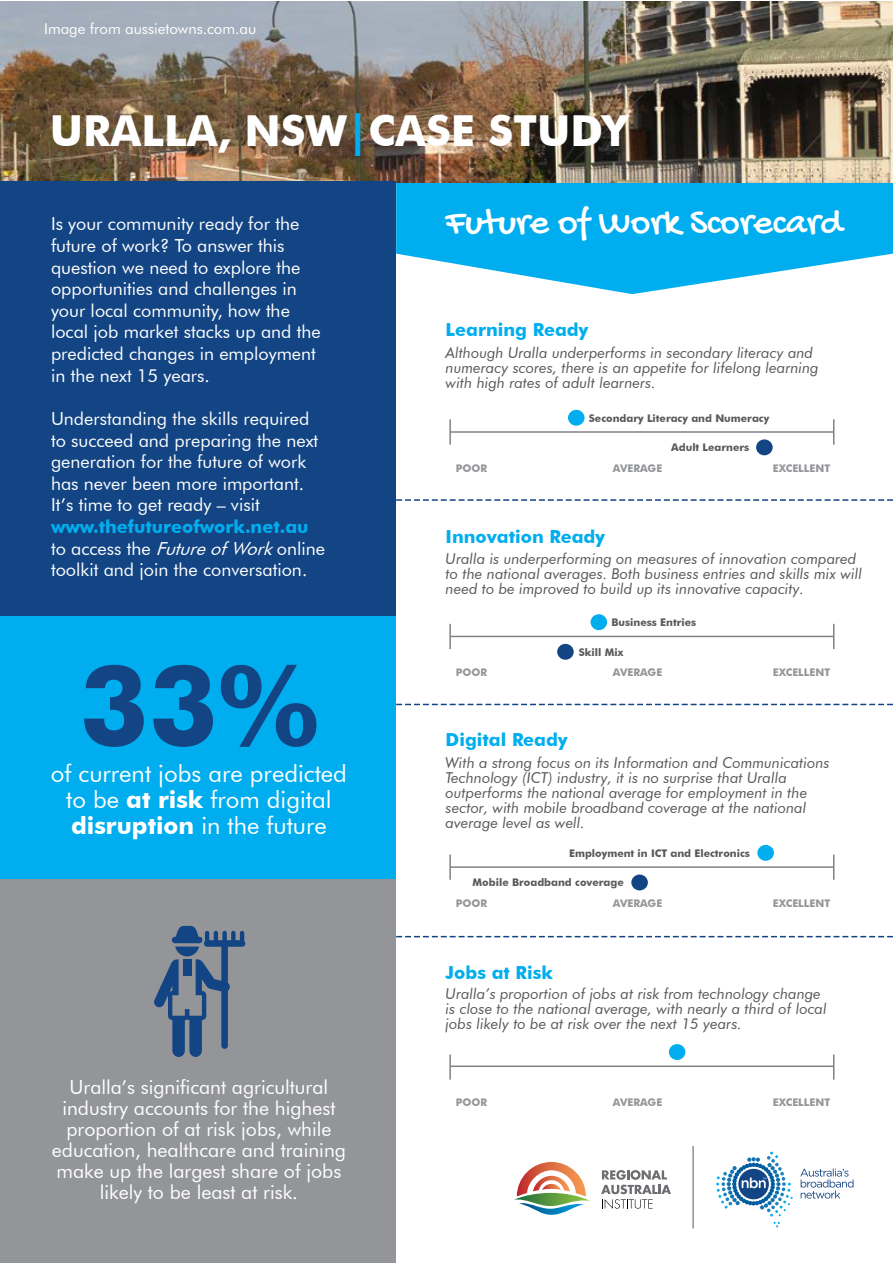
<style>
.page{position:relative;width:893px;height:1263px;background:#fff}
.page>*{position:absolute;margin:0;border:0;box-sizing:border-box;transform-origin:0 0}
.t1{font:700 110.7px "Futura BT";color:#134584}
.t2{font:700 42.75px "Futura BT";color:#fff}
.t3{font:37.95px "Gochi Hand";color:#fff}
.t4{font:24px/25.8px "Futura BT";color:#fff;text-align:center}
.t5{font:19.5px/21px "Futura BT";color:#fff;text-align:center}
.t6{font:18px/21.6px "Futura BT";color:#fff}
.t7{font:700 18px "Futura BT";color:#00aeef}
.t8{font:italic 15px/15px "Futura BT";color:#58595b}
.t9{font:15px "Futura BT";color:#fff}
.t10{font:700 10.5px "Futura BT";color:#58595b}
.t11{font:700 10.5px "Futura BT";color:#939598}
.s1{color:#00aeef}
.s2{font-weight:700;color:#00aeef}
.s3{font-style:italic}
.s4{font-weight:700}
</style>
<div class="page">
<svg style="left:396px;top:182px;width:497px;height:112px;fill:#00aeef"></svg>
<img style="left:0;top:1px;width:892px;height:182px">
<hr style="left:450px;top:431px;width:383px;height:2px;background:#808285">
<hr style="left:450px;top:636px;width:383px;height:1px;background:#808285">
<hr style="left:450px;top:866px;width:383px;height:2px;background:#808285">
<hr style="left:450px;top:1065px;width:383px;height:2px;background:#808285">
<svg style="left:396px;top:936px;width:497px;height:1px"></svg>
<svg style="left:396px;top:499px;width:497px;height:2px"></svg>
<svg style="left:396px;top:704px;width:497px;height:1px"></svg>
<div style="left:568px;top:410px;width:16px;height:16px;background:#00aeef;border-radius:50%"></div>
<div style="left:590px;top:614px;width:17px;height:16px;background:#00aeef;border-radius:50%"></div>
<div style="left:757px;top:845px;width:17px;height:16px;background:#00aeef;border-radius:50%"></div>
<div style="left:669px;top:1044px;width:16px;height:16px;background:#00aeef;border-radius:50%"></div>
<div style="left:756px;top:439px;width:17px;height:16px;background:#134584;border-radius:50%"></div>
<div style="left:557px;top:644px;width:17px;height:16px;background:#134584;border-radius:50%"></div>
<div style="left:631px;top:874px;width:17px;height:16px;background:#134584;border-radius:50%"></div>
<svg style="left:833px;top:419px;width:1px;height:26px"></svg>
<svg style="left:833px;top:624px;width:1px;height:25px"></svg>
<svg style="left:833px;top:854px;width:1px;height:26px"></svg>
<svg style="left:833px;top:1054px;width:1px;height:25px"></svg>
<hr style="left:449px;top:419px;width:2px;height:26px;background:#808285">
<hr style="left:449px;top:624px;width:2px;height:25px;background:#808285">
<hr style="left:449px;top:854px;width:2px;height:26px;background:#808285">
<hr style="left:449px;top:1054px;width:2px;height:25px;background:#808285">
<div style="left:0;top:182px;width:396px;height:435px;background:#134584"></div>
<div style="left:0;top:617px;width:396px;height:262px;background:#00aeef"></div>
<div style="left:0;top:879px;width:396px;height:384px;background:#939598"></div>
<svg style="left:154px;top:926px;width:92px;height:131px"></svg>
<svg style="left:601px;top:1170px;width:70px;height:39px"></svg>
<svg style="left:514px;top:1162px;width:76px;height:53px"></svg>
<svg style="left:801px;top:1168px;width:52px;height:30px"></svg>
<svg style="left:773px;top:1222px;width:7px;height:5px"></svg>
<svg style="left:716px;top:1152px;width:77px;height:64px"></svg>
<hr style="left:693px;top:1146px;width:1px;height:82px;background:#58595b">
<p class="t9" style="left:44px;top:19px;width:214px">Image from aussietowns.com.au</p>
<h2 class="t2" style="left:50px;top:105px;width:580px">URALLA, NSW<span class="s1">|</span>CASE STUDY</h2>
<p class="t6" style="left:51px;top:213px;width:271px">Is your community ready for the future of work? To answer this question we need to explore the opportunities and challenges in your local community, how the local job market stacks up and the predicted changes in employment in the next 15 years.</p>
<p class="t6" style="left:51px;top:408px;width:269px">Understanding the skills required to succeed and preparing the next generation for the future of work has never been more important.<br>It’s time to get ready – visit</p>
<p class="t6" style="left:51px;top:516px;width:276px"><span class="s2">www.thefutureofwork.net.au </span>to access the <span class="s3">FutureofWork</span>online toolkit and join the conversation.</p>
<h1 class="t1" style="left:80px;top:638px;width:240px">33%</h1>
<h3 class="t4" style="left:51px;top:761px;width:298px">of current jobs are predicted to be <span class="s4">at risk</span> from digital <span class="s4">disruption</span> in the future</h3>
<h3 class="t5" style="left:52px;top:1076px;width:296px">Uralla’s significant agricultural industry accounts for the highest proportion of at risk jobs, while education, healthcare and training make up the largest share of jobs likely to be least at risk.</h3>
<h3 class="t3" style="left:446px;top:203px;width:398px">Future of Work Scorecard</h3>
<p class="t7" style="left:446px;top:319px;width:144px">Learning Ready</p>
<p class="t8" style="left:446px;top:345px;width:375px">Although Uralla underperforms in secondary literacy and numeracy scores, there is an appetite for lifelong learning with high rates of adult learners.</p>
<p class="t10" style="left:589px;top:412px;width:182px">Secondary Literacy and Numeracy</p>
<p class="t11" style="left:456px;top:462px;width:33px">POOR</p>
<p class="t11" style="left:613px;top:462px;width:51px">AVERAGE</p>
<p class="t10" style="left:671px;top:441px;width:80px">Adult Learners</p>
<p class="t7" style="left:446px;top:525px;width:161px">Innovation Ready</p>
<p class="t11" style="left:773px;top:462px;width:59px">EXCELLENT</p>
<p class="t8" style="left:446px;top:551px;width:418px">Uralla is underperforming on measures of innovation compared to the national averages. Both business entries and skills mix will need to be improved to build up its innovative capacity.</p>
<p class="t10" style="left:611px;top:616px;width:86px">Business Entries</p>
<p class="t11" style="left:456px;top:666px;width:33px">POOR</p>
<p class="t10" style="left:579px;top:646px;width:46px">Skill Mix</p>
<p class="t11" style="left:613px;top:666px;width:51px">AVERAGE</p>
<p class="t7" style="left:446px;top:729px;width:123px">Digital Ready</p>
<p class="t11" style="left:773px;top:666px;width:59px">EXCELLENT</p>
<p class="t8" style="left:446px;top:754px;width:385px">With a strong focus on its Information and Communications Technology (ICT) industry, it is no surprise that Uralla outperforms the national average for employment in the sector, with mobile broadband coverage at the national average level as well.</p>
<p class="t10" style="left:569px;top:847px;width:182px">Employment in ICT and Electronics</p>
<p class="t10" style="left:473px;top:876px;width:153px">Mobile Broadband coverage</p>
<p class="t11" style="left:456px;top:897px;width:33px">POOR</p>
<p class="t7" style="left:446px;top:961px;width:109px">Jobs at Risk</p>
<p class="t11" style="left:613px;top:897px;width:51px">AVERAGE</p>
<p class="t11" style="left:773px;top:897px;width:59px">EXCELLENT</p>
<p class="t8" style="left:446px;top:986px;width:383px">Uralla’s proportion of jobs at risk from technology change is close to the national average, with nearly a third of local jobs likely to be at risk over the next 15 years.</p>
<p class="t11" style="left:456px;top:1096px;width:33px">POOR</p>
<p class="t11" style="left:613px;top:1096px;width:51px">AVERAGE</p>
<p class="t11" style="left:773px;top:1096px;width:59px">EXCELLENT</p>
</div>
